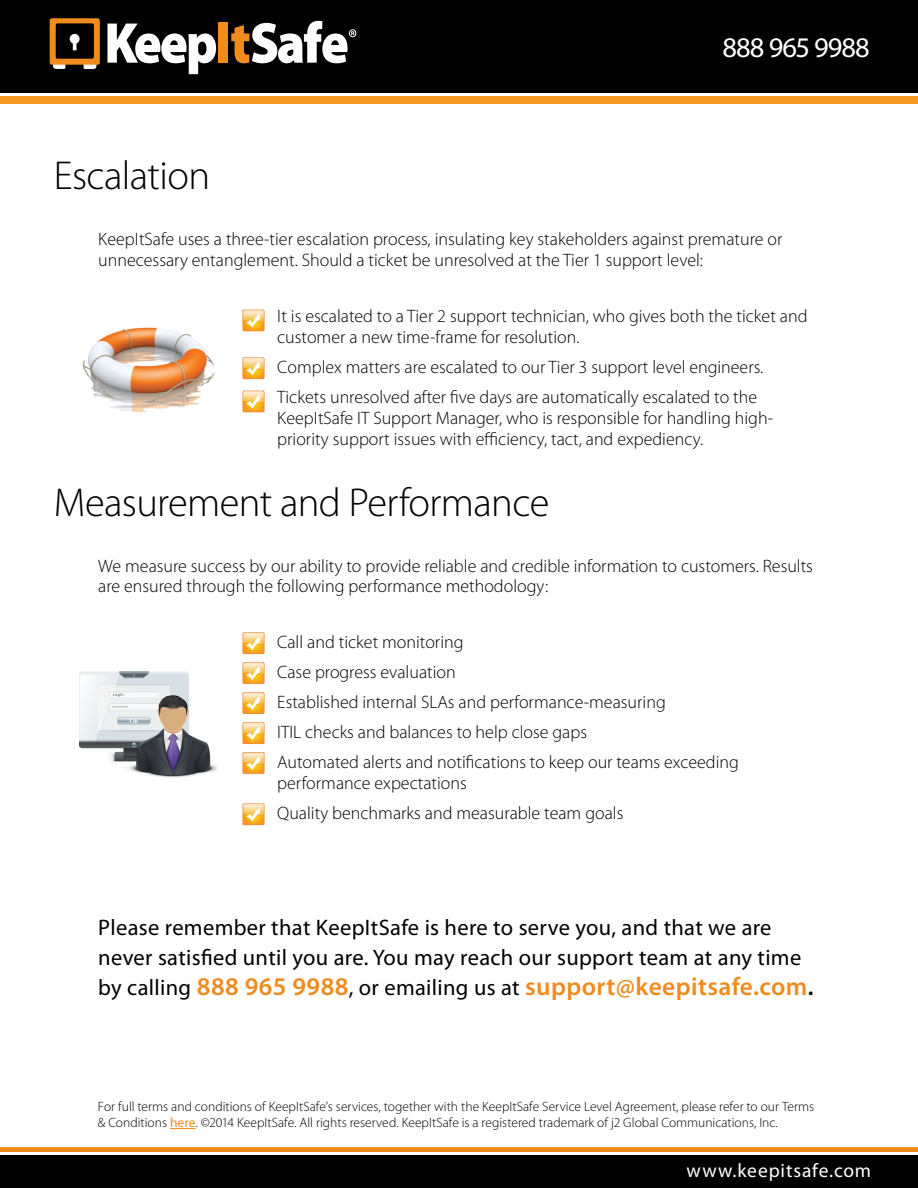
<style>
.page{position:relative;width:918px;height:1188px;background:#fff}
.page>*{position:absolute;margin:0;border:0;box-sizing:border-box;transform-origin:0 0}
.t1{font:300 40.5px "Myriad Pro";letter-spacing:-.015em;color:#000}
.t2{font:28.5px "Myriad Pro";letter-spacing:-.035em;color:#fff}
.t3{font:600 25.5px "Myriad Pro";letter-spacing:.015em;color:#f08b1d}
.t4{font:22.5px/30px "Myriad Pro";letter-spacing:.015em;color:#000}
.t5{font:19.5px "Myriad Pro";letter-spacing:.045em;color:#fff}
.t6{font:300 18px/30px "Myriad Pro";color:#000}
.t7{font:300 13.5px/16.5px "Myriad Pro";color:#000}
.s1{font-weight:400;font-size:22.5px;color:#000}
.s2{font-size:24px;color:#000}
.s3{font-weight:400;color:#f08b1d}
</style>
<div class="page">
<div style="left:0;top:0;width:918px;height:93px;background:#000"></div>
<div style="left:0;top:96px;width:918px;height:7px;background:#f59a20"></div>
<hr style="left:0;top:1148px;width:918px;height:4px;background:#f08b1d">
<div style="left:0;top:1155px;width:918px;height:33px;background:#000"></div>
<svg style="left:108px;top:24px;width:108px;height:50px"></svg>
<div style="left:218px;top:23px;width:10px;height:40px;background:#f08b1d"></div>
<svg style="left:231px;top:21px;width:125px;height:42px"></svg>
<svg style="left:53px;top:65px;width:13px;height:4px"></svg>
<svg style="left:83px;top:65px;width:13px;height:4px"></svg>
<div style="left:50px;top:18px;width:50px;height:47px;background:#f08b1d;border-radius:2px"></div>
<div style="left:56px;top:23px;width:38px;height:36px;background:#000;border-radius:2px"></div>
<svg style="left:70px;top:34px;width:10px;height:16px"></svg>
<svg style="left:242px;top:310px;width:23px;height:21px"></svg>
<svg style="left:243px;top:310px;width:21px;height:21px"></svg>
<svg style="left:242px;top:357px;width:23px;height:22px"></svg>
<svg style="left:243px;top:358px;width:21px;height:21px"></svg>
<svg style="left:242px;top:391px;width:23px;height:21px"></svg>
<svg style="left:243px;top:391px;width:21px;height:21px"></svg>
<svg style="left:242px;top:632px;width:23px;height:22px"></svg>
<svg style="left:243px;top:633px;width:21px;height:20px"></svg>
<svg style="left:242px;top:662px;width:23px;height:22px"></svg>
<svg style="left:243px;top:663px;width:21px;height:20px"></svg>
<svg style="left:242px;top:692px;width:23px;height:22px"></svg>
<svg style="left:243px;top:693px;width:21px;height:20px"></svg>
<svg style="left:242px;top:722px;width:23px;height:22px"></svg>
<svg style="left:243px;top:723px;width:21px;height:20px"></svg>
<svg style="left:242px;top:752px;width:23px;height:22px"></svg>
<svg style="left:243px;top:753px;width:21px;height:20px"></svg>
<svg style="left:242px;top:803px;width:23px;height:22px"></svg>
<svg style="left:243px;top:804px;width:21px;height:21px"></svg>
<img style="left:82px;top:327px;width:133px;height:86px">
<img style="left:79px;top:671px;width:138px;height:107px">
<svg style="left:170px;top:1128px;width:26px;height:1px"></svg>
<h1 class="t1" style="left:54px;top:153px;width:158px">Escalation</h1>
<h2 class="t2" style="left:722px;top:30px;width:149px">888 965 9988</h2>
<p class="t6" style="left:98px;top:229px;width:686px;line-height:20.7px">KeepItSafe uses a three-tier escalation process, insulating key stakeholders against premature or unnecessary entanglement. Should a ticket be unresolved at the Tier 1 support level:</p>
<p class="t6" style="left:277px;top:306px;width:532px;line-height:21px">It is escalated to a Tier 2 support technician, who gives both the ticket and customer a new time-frame for resolution.</p>
<p class="t6" style="left:277px;top:352px;width:488px">Complex matters are escalated to our Tier 3 support level engineers.<br>Tickets unresolved after five days are automatically escalated to the</p>
<p class="t6" style="left:277px;top:408px;width:497px;line-height:21px">KeepItSafe IT Support Manager, who is responsible for handling high&shy;priority support issues with efficiency, tact, and expediency.</p>
<h1 class="t1" style="left:54px;top:480px;width:497px">Measurement and Performance</h1>
<p class="t6" style="left:98px;top:556px;width:716px;line-height:20.7px">We measure success by our ability to provide reliable and credible information to customers. Results are ensured through the following performance methodology:</p>
<p class="t6" style="left:277px;top:627px;width:463px">Call and ticket monitoring<br>Case progress evaluation<br>Established internal SLAs and performance-measuring<br>ITIL checks and balances to help close gaps<br>Automated alerts and notifications to keep our teams exceeding</p>
<p class="t6" style="left:277px;top:768px;width:348px">performance expectations<br>Quality benchmarks and measurable team goals</p>
<p class="t4" style="left:98px;top:913px;width:705px">Please remember that KeepItSafe is here to serve you, and that we are never satisfied until you are. You may reach our support team at any time</p>
<h3 class="t3" style="left:98px;top:971px;width:717px"><span class="s1">by calling</span> 888 965 9988<span class="s1">, or emailing us at</span> support@keepitsafe.com<span class="s2">.</span></h3>
<p class="t7" style="left:98px;top:1098px;width:718px">For full terms and conditions of KeepItSafe’s services, together with the KeepItSafe Service Level Agreement, please refer to our Terms &amp; Conditions <span class="s3">here</span>. ©2014 KeepItSafe. All rights reserved. KeepItSafe is a registered trademark of j2 Global Communications, Inc.</p>
<p class="t5" style="left:687px;top:1159px;width:186px">www.keepitsafe.com</p>
</div>
